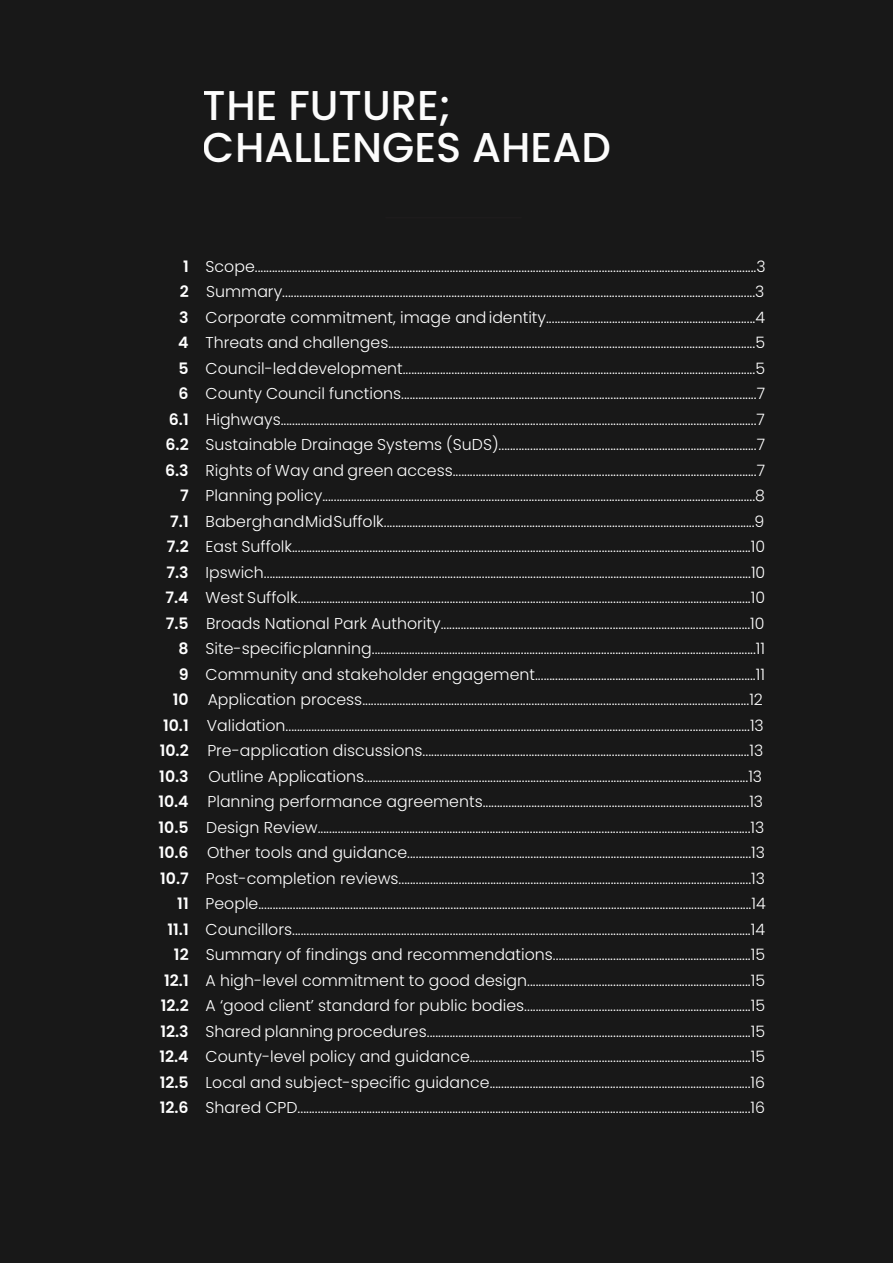
<style>
.page{position:relative;width:893px;height:1263px;background:#181818}
.page>*{position:absolute;margin:0;border:0;box-sizing:border-box;transform-origin:0 0}
.t1{font:500 41.7px/42px "Poppins";color:#fff}
.t2{font:300 15.75px "Poppins";color:#fff}
.t3{font:600 15.75px "Poppins";color:#fff}
</style>
<div class="page">
<hr style="left:385px;top:217px;width:137px;height:1px;background:#231f20">
<h1 class="t1" style="left:203px;top:85px;width:410px">THE FUTURE;<br>CHALLENGES AHEAD</h1>
<p class="t3" style="left:183px;top:257px;width:7px">1</p>
<p class="t3" style="left:180px;top:283px;width:11px">2</p>
<p class="t3" style="left:179px;top:308px;width:11px">3</p>
<p class="t3" style="left:178px;top:334px;width:12px">4</p>
<p class="t3" style="left:179px;top:359px;width:12px">5</p>
<p class="t3" style="left:179px;top:385px;width:12px">6</p>
<p class="t3" style="left:169px;top:410px;width:21px">6.1</p>
<p class="t3" style="left:166px;top:436px;width:25px">6.2</p>
<p class="t3" style="left:165px;top:461px;width:25px">6.3</p>
<p class="t3" style="left:180px;top:487px;width:10px">7</p>
<p class="t3" style="left:170px;top:512px;width:20px">7.1</p>
<p class="t3" style="left:167px;top:538px;width:23px">7.2</p>
<p class="t3" style="left:167px;top:563px;width:24px">7.3</p>
<p class="t3" style="left:166px;top:589px;width:25px">7.4</p>
<p class="t3" style="left:166px;top:614px;width:24px">7.5</p>
<p class="t3" style="left:179px;top:640px;width:12px">8</p>
<p class="t3" style="left:179px;top:665px;width:11px">9</p>
<p class="t3" style="left:173px;top:691px;width:17px">10</p>
<p class="t3" style="left:163px;top:716px;width:27px">10.1</p>
<p class="t3" style="left:160px;top:742px;width:31px">10.2</p>
<p class="t3" style="left:159px;top:767px;width:31px">10.3</p>
<p class="t3" style="left:158px;top:793px;width:32px">10.4</p>
<p class="t3" style="left:159px;top:818px;width:32px">10.5</p>
<p class="t3" style="left:159px;top:844px;width:32px">10.6</p>
<p class="t3" style="left:160px;top:869px;width:30px">10.7</p>
<p class="t3" style="left:177px;top:895px;width:13px">11</p>
<p class="t3" style="left:168px;top:920px;width:23px">11.1</p>
<p class="t3" style="left:174px;top:946px;width:16px">12</p>
<p class="t3" style="left:164px;top:971px;width:26px">12.1</p>
<p class="t3" style="left:161px;top:997px;width:29px">12.2</p>
<p class="t3" style="left:160px;top:1022px;width:30px">12.3</p>
<p class="t3" style="left:159px;top:1048px;width:31px">12.4</p>
<p class="t3" style="left:160px;top:1073px;width:30px">12.5</p>
<p class="t3" style="left:160px;top:1099px;width:30px">12.6</p>
<p class="t2" style="left:206px;top:257px;width:562px">Scope...............................................................................................................................................................................3</p>
<p class="t2" style="left:206px;top:283px;width:560px">Summary.....................................................................................................................................................................3</p>
<p class="t2" style="left:206px;top:308px;width:561px">Corporate commitment, image and identity.........................................................................4</p>
<p class="t2" style="left:206px;top:334px;width:561px">Threats and challenges................................................................................................................................5</p>
<p class="t2" style="left:206px;top:359px;width:561px">Council-led development...........................................................................................................................5</p>
<p class="t2" style="left:206px;top:385px;width:561px">County Council functions............................................................................................................................7</p>
<p class="t2" style="left:206px;top:410px;width:561px">Highways......................................................................................................................................................................7</p>
<p class="t2" style="left:206px;top:436px;width:561px">Sustainable Drainage Systems (SuDS)..........................................................................................7</p>
<p class="t2" style="left:206px;top:461px;width:561px">Rights of Way and green access..........................................................................................................7</p>
<p class="t2" style="left:206px;top:487px;width:561px">Planning policy.......................................................................................................................................................8</p>
<p class="t2" style="left:206px;top:512px;width:560px">Babergh and Mid Suffolk..................................................................................................................................9</p>
<p class="t2" style="left:206px;top:538px;width:561px">East Suffolk................................................................................................................................................................10</p>
<p class="t2" style="left:206px;top:563px;width:561px">Ipswich..........................................................................................................................................................................10</p>
<p class="t2" style="left:206px;top:589px;width:561px">West Suffolk..............................................................................................................................................................10</p>
<p class="t2" style="left:206px;top:614px;width:560px">Broads National Park Authority............................................................................................................10</p>
<p class="t2" style="left:206px;top:640px;width:561px">Site-specific planning......................................................................................................................................11</p>
<p class="t2" style="left:206px;top:665px;width:561px">Community and stakeholder engagement.............................................................................11</p>
<p class="t2" style="left:208px;top:691px;width:557px">Application process.......................................................................................................................................12</p>
<p class="t2" style="left:207px;top:716px;width:558px">Validation..................................................................................................................................................................13</p>
<p class="t2" style="left:207px;top:742px;width:557px">Pre-application discussions..................................................................................................................13</p>
<p class="t2" style="left:209px;top:767px;width:555px">Outline Applications......................................................................................................................................13</p>
<p class="t2" style="left:208px;top:793px;width:557px">Planning performance agreements.............................................................................................13</p>
<p class="t2" style="left:206px;top:818px;width:560px">Design Review.......................................................................................................................................................13</p>
<p class="t2" style="left:207px;top:844px;width:559px">Other tools and guidance........................................................................................................................13</p>
<p class="t2" style="left:206px;top:869px;width:561px">Post-completion reviews...........................................................................................................................13</p>
<p class="t2" style="left:206px;top:895px;width:562px">People............................................................................................................................................................................14</p>
<p class="t2" style="left:206px;top:920px;width:561px">Councillors................................................................................................................................................................14</p>
<p class="t2" style="left:206px;top:946px;width:561px">Summary of findings and recommendations.....................................................................15</p>
<p class="t2" style="left:206px;top:971px;width:561px">A high-level commitment to good design..............................................................................15</p>
<p class="t2" style="left:206px;top:997px;width:561px">A ‘good client’ standard for public bodies...............................................................................15</p>
<p class="t2" style="left:206px;top:1022px;width:561px">Shared planning procedures.................................................................................................................15</p>
<p class="t2" style="left:206px;top:1048px;width:561px">County-level policy and guidance..................................................................................................15</p>
<p class="t2" style="left:206px;top:1073px;width:561px">Local and subject-specific guidance...........................................................................................16</p>
<p class="t2" style="left:206px;top:1099px;width:561px">Shared CPD..............................................................................................................................................................16</p>
</div>
